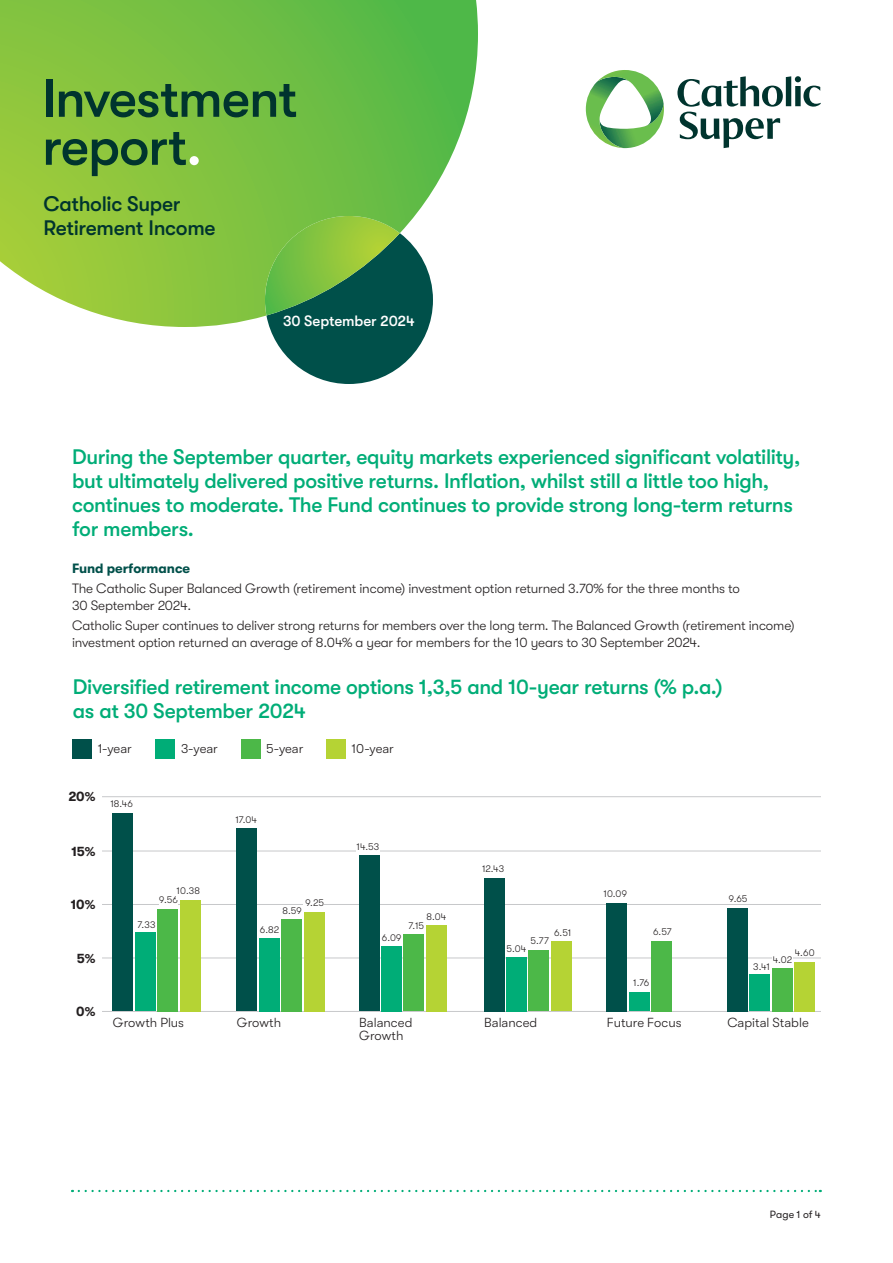
<style>
.page{position:relative;width:893px;height:1263px;background:#fff}
.page>*{position:absolute;margin:0;border:0;box-sizing:border-box;transform-origin:0 0}
.t1{font:500 54px "GT Walsheim";letter-spacing:-.02em;color:#00342e}
.Sub_2_Med_14_16{font:500 21px/24px "GT Walsheim";letter-spacing:-.02em;color:#00ad77}
.Sub_2_Med_14_16-2{font:500 21px/24px "GT Walsheim";letter-spacing:-.015em;color:#00342e}
.Sub_2_Med_14_16-3{font:500 15px "GT Walsheim";letter-spacing:-.01em;color:#fff}
.Body_Light_9_11{font:300 13.5px/16.5px "GT Walsheim";letter-spacing:-.01em;color:#231f20}
.Sub_3_Bold_9_11{font:700 13.5px "GT Walsheim";letter-spacing:-.005em;color:#00504a}
.Bodycopy_Reg_8_75_11{font:300 13.2px/13px "GT Walsheim";color:#231f20}
.Bodycopy_Reg_8_75_11-2{font:700 13.2px "GT Walsheim";color:#231f20}
.t2{font:10.5px "GT Walsheim";color:#231f20}
.Bodycopy_Reg_8_75_11-3{font:300 9.75px "GT Walsheim";letter-spacing:.005em;color:#231f20}
.s1{color:#fff}
</style>
<div class="page">
<svg style="left:269px;top:327px;width:160px;height:57px"></svg>
<svg style="left:586px;top:70px;width:78px;height:78px"></svg>
<svg style="left:677px;top:76px;width:144px;height:72px"></svg>
<svg style="left:0;top:0;width:478px;height:327px;background:#81c152"></svg>
<svg style="left:79px;top:1190px;width:742px;height:2px"></svg>
<hr style="left:102px;top:958px;width:719px;height:1px;background:#c7c8ca">
<hr style="left:102px;top:904px;width:719px;height:1px;background:#c7c8ca">
<hr style="left:102px;top:851px;width:719px;height:1px;background:#c7c8ca">
<hr style="left:102px;top:1011px;width:719px;height:1px;background:#c7c8ca">
<div style="left:73px;top:739px;width:19px;height:20px;background:#00504a"></div>
<div style="left:156px;top:739px;width:19px;height:20px;background:#00ad77"></div>
<div style="left:241px;top:739px;width:19px;height:20px;background:#4cb848"></div>
<div style="left:326px;top:739px;width:20px;height:20px;background:#b5d334"></div>
<div style="left:159px;top:896px;width:19px;height:13px;background:#fff"></div>
<div style="left:113px;top:813px;width:20px;height:198px;background:#00504a"></div>
<div style="left:180px;top:900px;width:20px;height:111px;background:#b5d334"></div>
<div style="left:158px;top:909px;width:20px;height:102px;background:#4cb848"></div>
<div style="left:135px;top:933px;width:20px;height:78px;background:#00ad77"></div>
<div style="left:304px;top:896px;width:20px;height:15px;background:#fff"></div>
<div style="left:237px;top:828px;width:20px;height:183px;background:#00504a"></div>
<div style="left:304px;top:912px;width:20px;height:99px;background:#b5d334"></div>
<div style="left:282px;top:919px;width:20px;height:92px;background:#4cb848"></div>
<div style="left:259px;top:938px;width:20px;height:73px;background:#00ad77"></div>
<div style="left:356px;top:843px;width:23px;height:12px;background:#fff"></div>
<div style="left:359px;top:855px;width:20px;height:156px;background:#00504a"></div>
<div style="left:426px;top:925px;width:20px;height:86px;background:#b5d334"></div>
<div style="left:404px;top:934px;width:20px;height:77px;background:#4cb848"></div>
<div style="left:382px;top:946px;width:20px;height:65px;background:#00ad77"></div>
<div style="left:607px;top:903px;width:20px;height:108px;background:#00504a"></div>
<div style="left:652px;top:941px;width:20px;height:70px;background:#4cb848"></div>
<div style="left:629px;top:992px;width:20px;height:19px;background:#00ad77"></div>
<div style="left:772px;top:953px;width:20px;height:15px;background:#fff"></div>
<div style="left:727px;top:908px;width:20px;height:103px;background:#00504a"></div>
<div style="left:794px;top:962px;width:21px;height:49px;background:#b5d334"></div>
<div style="left:772px;top:968px;width:20px;height:43px;background:#4cb848"></div>
<div style="left:750px;top:975px;width:20px;height:36px;background:#00ad77"></div>
<div style="left:484px;top:878px;width:20px;height:133px;background:#00504a"></div>
<div style="left:551px;top:941px;width:20px;height:70px;background:#b5d334"></div>
<div style="left:529px;top:949px;width:20px;height:62px;background:#4cb848"></div>
<div style="left:506px;top:957px;width:21px;height:54px;background:#00ad77"></div>
<div style="left:528px;top:934px;width:21px;height:16px;background:#fff"></div>
<hr style="left:102px;top:796px;width:719px;height:1px;background:#c7c8ca">
<p class="t1" style="left:42px;top:68px;width:257px">Investment</p>
<p class="t1" style="left:42px;top:116px;width:161px">report<span class="s1">.</span></p>
<p class="Sub_2_Med_14_16-2" style="left:44px;top:191px;width:174px">Catholic Super<br>Retirement Income</p>
<p class="Sub_2_Med_14_16-3" style="left:283px;top:312px;width:133px">30 September 2024</p>
<p class="Sub_2_Med_14_16" style="left:72px;top:445px;width:730px">During the September quarter, equity markets experienced significant volatility, but ultimately delivered positive returns. Inflation, whilst still a little too high, continues to moderate. The Fund continues to provide strong long-term returns for members.</p>
<p class="Sub_3_Bold_9_11" style="left:72px;top:561px;width:120px">Fund performance</p>
<p class="Body_Light_9_11" style="left:72px;top:580px;width:669px">The Catholic Super Balanced Growth (retirement income) investment option returned 3.70% for the three months to<br>30 September 2024.</p>
<p class="Body_Light_9_11" style="left:72px;top:617px;width:724px">Catholic Super continues to deliver strong returns for members over the long term. The Balanced Growth (retirement income) investment option returned an average of 8.04% a year for members for the 10 years to 30 September 2024.</p>
<p class="Sub_2_Med_14_16" style="left:73px;top:675px;width:651px">Diversified retirement income options 1,3,5 and 10-year returns (% p.a.) as at 30 September 2024</p>
<p class="Bodycopy_Reg_8_75_11" style="left:98px;top:742px;width:36px">1-year</p>
<p class="Bodycopy_Reg_8_75_11" style="left:181px;top:742px;width:38px">3-year</p>
<p class="Bodycopy_Reg_8_75_11" style="left:266px;top:742px;width:39px">5-year</p>
<p class="Bodycopy_Reg_8_75_11" style="left:352px;top:742px;width:44px">10-year</p>
<p class="Bodycopy_Reg_8_75_11-2" style="left:68px;top:789px;width:28px">20%</p>
<p class="Bodycopy_Reg_8_75_11-2" style="left:72px;top:843px;width:25px">15%</p>
<p class="Bodycopy_Reg_8_75_11-2" style="left:71px;top:897px;width:26px">10%</p>
<p class="Bodycopy_Reg_8_75_11-2" style="left:77px;top:950px;width:20px">5%</p>
<p class="Bodycopy_Reg_8_75_11-3" style="left:110px;top:798px;width:24px">18.46</p>
<p class="Bodycopy_Reg_8_75_11-3" style="left:177px;top:886px;width:25px">10.38</p>
<p class="Bodycopy_Reg_8_75_11-3" style="left:159px;top:894px;width:20px">9.56</p>
<p class="Bodycopy_Reg_8_75_11-3" style="left:138px;top:919px;width:19px">7.33</p>
<p class="Bodycopy_Reg_8_75_11-2" style="left:76px;top:1004px;width:21px">0%</p>
<p class="Bodycopy_Reg_8_75_11" style="left:113px;top:1016px;width:73px">Growth Plus</p>
<p class="Bodycopy_Reg_8_75_11-3" style="left:235px;top:814px;width:23px">17.04</p>
<p class="Bodycopy_Reg_8_75_11-3" style="left:305px;top:897px;width:20px">9.25</p>
<p class="Bodycopy_Reg_8_75_11-3" style="left:282px;top:905px;width:21px">8.59</p>
<p class="Bodycopy_Reg_8_75_11-3" style="left:260px;top:924px;width:21px">6.82</p>
<p class="Bodycopy_Reg_8_75_11" style="left:237px;top:1016px;width:46px">Growth</p>
<p class="Bodycopy_Reg_8_75_11-3" style="left:357px;top:841px;width:24px">14.53</p>
<p class="Bodycopy_Reg_8_75_11-3" style="left:426px;top:911px;width:21px">8.04</p>
<p class="Bodycopy_Reg_8_75_11-3" style="left:409px;top:920px;width:17px">7.15</p>
<p class="Bodycopy_Reg_8_75_11-3" style="left:382px;top:932px;width:21px">6.09</p>
<p class="Bodycopy_Reg_8_75_11" style="left:359px;top:1016px;width:55px">Balanced<br>Growth</p>
<p class="Bodycopy_Reg_8_75_11-3" style="left:482px;top:863px;width:24px">12.43</p>
<p class="Bodycopy_Reg_8_75_11-3" style="left:554px;top:927px;width:19px">6.51</p>
<p class="Bodycopy_Reg_8_75_11-3" style="left:530px;top:935px;width:20px">5.77</p>
<p class="Bodycopy_Reg_8_75_11-3" style="left:507px;top:943px;width:21px">5.04</p>
<p class="Bodycopy_Reg_8_75_11" style="left:484px;top:1016px;width:55px">Balanced</p>
<p class="Bodycopy_Reg_8_75_11-3" style="left:603px;top:888px;width:25px">10.09</p>
<p class="Bodycopy_Reg_8_75_11-3" style="left:653px;top:926px;width:20px">6.57</p>
<p class="Bodycopy_Reg_8_75_11-3" style="left:633px;top:977px;width:18px">1.76</p>
<p class="Bodycopy_Reg_8_75_11" style="left:607px;top:1016px;width:76px">Future Focus</p>
<p class="Bodycopy_Reg_8_75_11-3" style="left:729px;top:893px;width:20px">9.65</p>
<p class="Bodycopy_Reg_8_75_11-3" style="left:795px;top:947px;width:21px">4.60</p>
<p class="Bodycopy_Reg_8_75_11-3" style="left:773px;top:954px;width:21px">4.02</p>
<p class="Bodycopy_Reg_8_75_11-3" style="left:753px;top:961px;width:18px">3.41</p>
<p class="Bodycopy_Reg_8_75_11" style="left:727px;top:1016px;width:83px">Capital Stable</p>
<p class="t2" style="left:770px;top:1208px;width:52px">Page 1 of 4</p>
</div>
